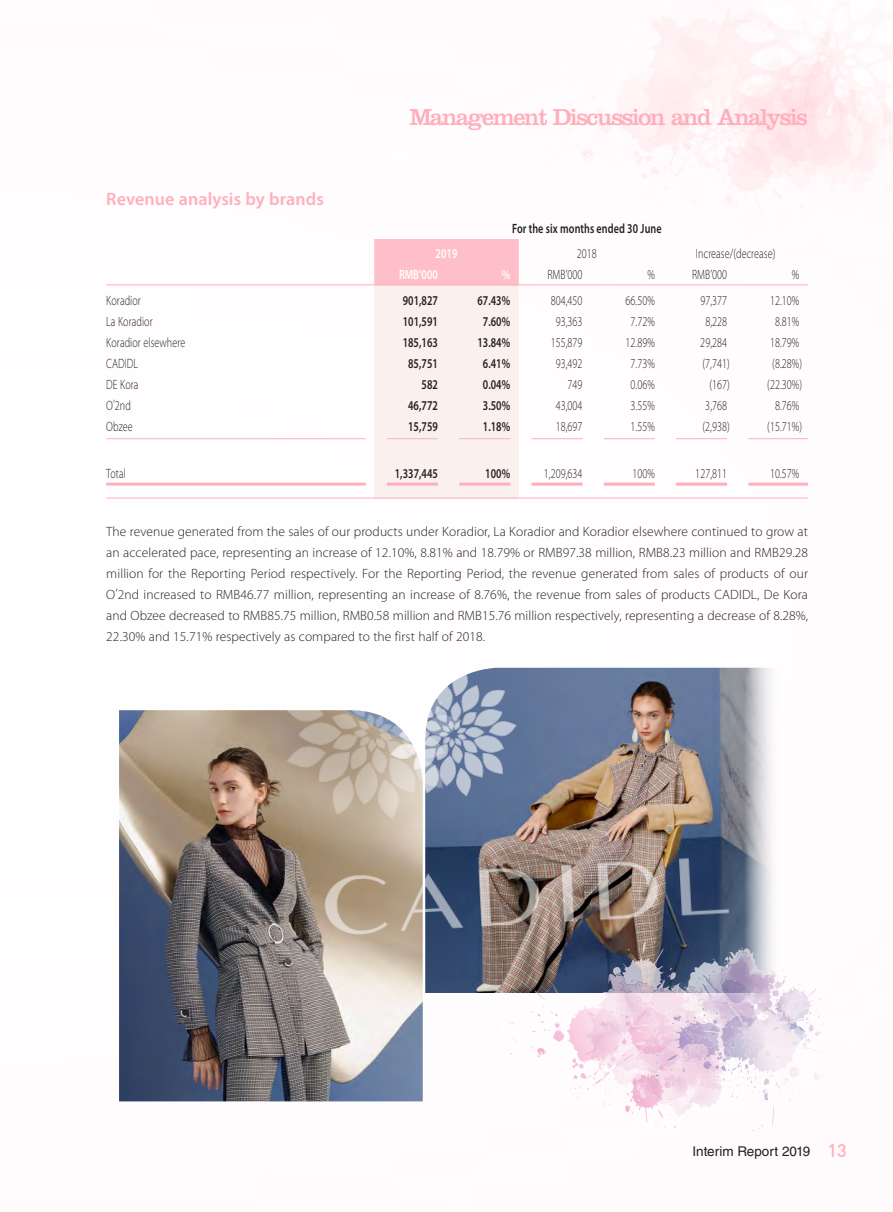
<style>
.page{position:relative;width:893px;height:1212px;background:#fff}
.page>*{position:absolute;margin:0;border:0;box-sizing:border-box;transform-origin:0 0}
.t1{font:24px "Clarendon LT Std";letter-spacing:-.07em;color:#ffafbb}
.t2{font:600 18px "Myriad Pro";letter-spacing:.005em;color:#ffafbb}
.t3{font:300 13.5px/21px "Myriad Pro";letter-spacing:.005em;color:#231f20;text-align:justify}
.t4{font:300 13.5px "Myriad Pro";letter-spacing:.005em;color:#231f20;scale:.75 1}
.t5{font:600 13.5px "Myriad Pro";letter-spacing:.005em;color:#231f20;scale:.75 1}
.t6{font:13.5px "Helvetica LT Std";color:#231f20}
.t7{font:600 13.5px "Myriad Pro";letter-spacing:.005em;color:#fff;scale:.75 1}
.s1{font-family:"DIN";font-weight:500;font-size:18px;color:#ffafbb}
</style>
<div class="page">
<svg style="left:374px;top:239px;width:145px;height:259px;background:#fae7e6"></svg>
<hr style="left:106px;top:284px;width:268px;height:1px;background:#ffafbb">
<hr style="left:374px;top:284px;width:72px;height:1px;background:#ffafbb">
<hr style="left:446px;top:284px;width:73px;height:1px;background:#ffafbb">
<hr style="left:519px;top:284px;width:72px;height:1px;background:#ffafbb">
<hr style="left:591px;top:284px;width:72px;height:1px;background:#ffafbb">
<hr style="left:663px;top:284px;width:73px;height:1px;background:#ffafbb">
<hr style="left:736px;top:284px;width:72px;height:1px;background:#ffafbb">
<hr style="left:106px;top:438px;width:260px;height:1px;background:#ffafbb">
<hr style="left:387px;top:438px;width:51px;height:1px;background:#ffafbb">
<hr style="left:459px;top:438px;width:51px;height:1px;background:#ffafbb">
<hr style="left:531px;top:438px;width:52px;height:1px;background:#ffafbb">
<hr style="left:604px;top:438px;width:51px;height:1px;background:#ffafbb">
<hr style="left:676px;top:438px;width:51px;height:1px;background:#ffafbb">
<hr style="left:748px;top:438px;width:60px;height:1px;background:#ffafbb">
<hr style="left:106px;top:483px;width:260px;height:3px;background:#ffafbb">
<hr style="left:387px;top:483px;width:51px;height:3px;background:#ffafbb">
<hr style="left:459px;top:483px;width:51px;height:3px;background:#ffafbb">
<hr style="left:531px;top:483px;width:52px;height:3px;background:#ffafbb">
<hr style="left:604px;top:483px;width:51px;height:3px;background:#ffafbb">
<hr style="left:676px;top:483px;width:51px;height:3px;background:#ffafbb">
<hr style="left:748px;top:483px;width:60px;height:3px;background:#ffafbb">
<hr style="left:106px;top:498px;width:268px;height:1px;background:#ffafbb">
<hr style="left:374px;top:498px;width:72px;height:1px;background:#ffafbb">
<hr style="left:446px;top:498px;width:73px;height:1px;background:#ffafbb">
<hr style="left:519px;top:498px;width:72px;height:1px;background:#ffafbb">
<hr style="left:591px;top:498px;width:72px;height:1px;background:#ffafbb">
<hr style="left:663px;top:498px;width:73px;height:1px;background:#ffafbb">
<hr style="left:736px;top:498px;width:72px;height:1px;background:#ffafbb">
<img style="left:425px;top:668px;width:354px;height:325px">
<svg style="left:493px;top:937px;width:345px;height:194px"></svg>
<img style="left:119px;top:710px;width:304px;height:391px">
<svg style="left:285px;top:667px;width:232px;height:152px"></svg>
<img style="left:318px;top:848px;width:418px;height:97px">
<h2 class="t2" style="left:106px;top:188px;width:219px">Revenue analysis by brands</h2>
<h1 class="t1" style="left:409px;top:103px;width:400px">Management Discussion and Analysis</h1>
<p class="t5" style="left:512px;top:220px;width:201px">For the six months ended 30 June</p>
<p class="t7" style="left:436px;top:245px;width:31px">2019</p>
<p class="t4" style="left:577px;top:246px;width:28px">2018</p>
<p class="t4" style="left:696px;top:246px;width:107px">Increase/(decrease)</p>
<p class="t7" style="left:399px;top:266px;width:53px">RMB’000</p>
<p class="t7" style="left:502px;top:266px;width:13px">%</p>
<p class="t4" style="left:547px;top:267px;width:48px">RMB’000</p>
<p class="t4" style="left:647px;top:267px;width:11px">%</p>
<p class="t4" style="left:692px;top:267px;width:48px">RMB’000</p>
<p class="t4" style="left:792px;top:267px;width:11px">%</p>
<p class="t4" style="left:106px;top:292px;width:48px">Koradior</p>
<p class="t5" style="left:403px;top:292px;width:49px">901,827</p>
<p class="t5" style="left:477px;top:292px;width:45px">67.43%</p>
<p class="t4" style="left:551px;top:292px;width:44px">804,450</p>
<p class="t4" style="left:625px;top:292px;width:41px">66.50%</p>
<p class="t4" style="left:700px;top:292px;width:37px">97,377</p>
<p class="t4" style="left:770px;top:292px;width:41px">12.10%</p>
<p class="t4" style="left:106px;top:313px;width:63px">La Koradior</p>
<p class="t5" style="left:403px;top:313px;width:49px">101,591</p>
<p class="t5" style="left:483px;top:313px;width:38px">7.60%</p>
<p class="t4" style="left:556px;top:313px;width:37px">93,363</p>
<p class="t4" style="left:630px;top:313px;width:34px">7.72%</p>
<p class="t4" style="left:705px;top:313px;width:31px">8,228</p>
<p class="t4" style="left:775px;top:313px;width:34px">8.81%</p>
<p class="t4" style="left:106px;top:334px;width:107px">Koradior elsewhere</p>
<p class="t5" style="left:403px;top:334px;width:49px">185,163</p>
<p class="t5" style="left:477px;top:334px;width:45px">13.84%</p>
<p class="t4" style="left:551px;top:334px;width:44px">155,879</p>
<p class="t4" style="left:625px;top:334px;width:41px">12.89%</p>
<p class="t4" style="left:700px;top:334px;width:37px">29,284</p>
<p class="t4" style="left:770px;top:334px;width:41px">18.79%</p>
<p class="t4" style="left:106px;top:355px;width:44px">CADIDL</p>
<p class="t5" style="left:408px;top:355px;width:41px">85,751</p>
<p class="t5" style="left:483px;top:355px;width:38px">6.41%</p>
<p class="t4" style="left:556px;top:355px;width:37px">93,492</p>
<p class="t4" style="left:630px;top:355px;width:34px">7.73%</p>
<p class="t4" style="left:702px;top:355px;width:38px">(7,741)</p>
<p class="t4" style="left:772px;top:355px;width:41px">(8.28%)</p>
<p class="t4" style="left:106px;top:376px;width:45px">DE Kora</p>
<p class="t5" style="left:422px;top:376px;width:23px">582</p>
<p class="t5" style="left:483px;top:376px;width:38px">0.04%</p>
<p class="t4" style="left:568px;top:376px;width:21px">749</p>
<p class="t4" style="left:630px;top:376px;width:34px">0.06%</p>
<p class="t4" style="left:709px;top:376px;width:29px">(167)</p>
<p class="t4" style="left:767px;top:376px;width:48px">(22.30%)</p>
<p class="t4" style="left:106px;top:397px;width:34px">O’2nd</p>
<p class="t5" style="left:408px;top:397px;width:41px">46,772</p>
<p class="t5" style="left:483px;top:397px;width:38px">3.50%</p>
<p class="t4" style="left:556px;top:397px;width:37px">43,004</p>
<p class="t4" style="left:630px;top:397px;width:34px">3.55%</p>
<p class="t4" style="left:705px;top:397px;width:31px">3,768</p>
<p class="t4" style="left:775px;top:397px;width:34px">8.76%</p>
<p class="t4" style="left:106px;top:418px;width:37px">Obzee</p>
<p class="t5" style="left:408px;top:418px;width:41px">15,759</p>
<p class="t5" style="left:483px;top:418px;width:38px">1.18%</p>
<p class="t4" style="left:556px;top:418px;width:37px">18,697</p>
<p class="t4" style="left:630px;top:418px;width:34px">1.55%</p>
<p class="t4" style="left:702px;top:418px;width:38px">(2,938)</p>
<p class="t4" style="left:767px;top:418px;width:48px">(15.71%)</p>
<p class="t4" style="left:106px;top:465px;width:28px">Total</p>
<p class="t5" style="left:395px;top:464px;width:59px">1,337,445</p>
<p class="t5" style="left:485px;top:464px;width:35px">100%</p>
<p class="t4" style="left:544px;top:465px;width:53px">1,209,634</p>
<p class="t4" style="left:632px;top:465px;width:31px">100%</p>
<p class="t4" style="left:695px;top:465px;width:44px">127,811</p>
<p class="t4" style="left:770px;top:465px;width:41px">10.57%</p>
<p class="t3" style="left:106px;top:520px;width:703px">The revenue generated from the sales of our products under Koradior, La Koradior and Koradior elsewhere continued to grow at an accelerated pace, representing an increase of 12.10%, 8.81% and 18.79% or RMB97.38 million, RMB8.23 million and RMB29.28 million for the Reporting Period respectively. For the Reporting Period, the revenue generated from sales of products of our O’2nd increased to RMB46.77 million, representing an increase of 8.76%, the revenue from sales of products CADIDL, De Kora and Obzee decreased to RMB85.75 million, RMB0.58 million and RMB15.76 million respectively, representing a decrease of 8.28%, 22.30% and 15.71% respectively as compared to the first half of 2018.</p>
<p class="t6" style="left:692px;top:1144px;width:156px">Interim Report 2019 <span class="s1">13</span></p>
</div>
